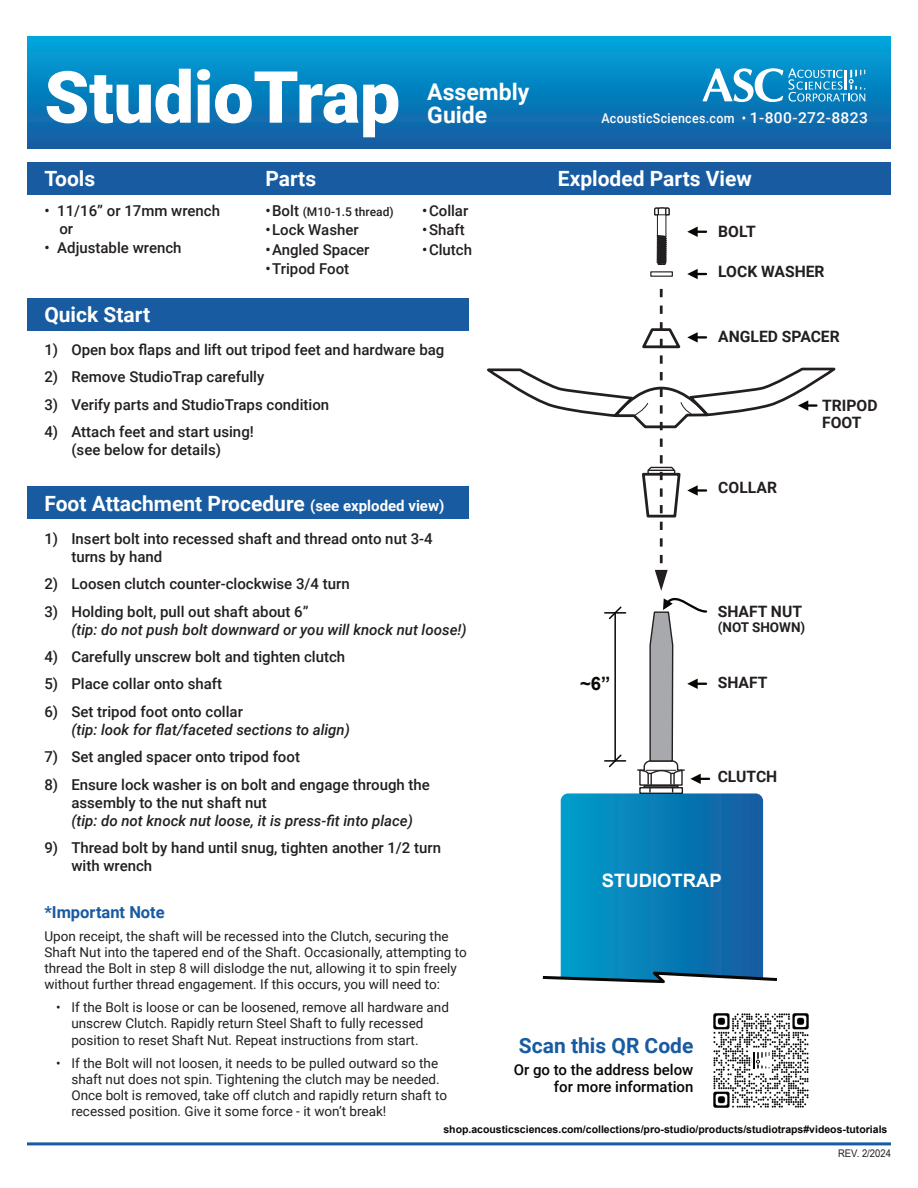
<style>
.page{position:relative;width:918px;height:1188px;background:#fff}
.page>*{position:absolute;margin:0;border:0;box-sizing:border-box;transform-origin:0 0}
.t1{font:900 72px "Roboto";letter-spacing:-.005em;color:#fff}
.t2{font:700 23.1px/23.1px "Roboto";color:#fff}
.t3{font:700 21px "Roboto";color:#fff}
.t4{font:700 21px "Roboto";color:#185ba1}
.t5{font:700 18.45px "Arial";color:#fff}
.t6{font:700 18.45px "Arial";color:#080704}
.t7{font:700 16.5px "Roboto";color:#185ba1}
.t8{font:700 15.6px/17px "Roboto";color:#231f20}
.t9{font:500 15px/18px "Roboto";color:#231f20}
.t10{font:italic 500 15px "Roboto";color:#231f20}
.t11{font:500 15px/16.5px "Roboto";color:#080704;text-align:right}
.t12{font:13.5px/16.2px "Roboto";color:#231f20}
.t13{font:500 13.5px "Roboto";letter-spacing:.025em;color:#fff;scale:.92 1}
.t14{font:700 13.5px "Roboto";color:#231f20}
.t15{font:500 12px "Roboto";color:#231f20}
.t16{font:700 10.5px "Arial";color:#080704}
.t17{font:10.5px "Arial Narrow";color:#231f20;scale:1.1 1}
.s1{font-size:15px}
</style>
<div class="page">
<div style="left:27px;top:298px;width:442px;height:33px;background:#185ba1"></div>
<div style="left:27px;top:486px;width:442px;height:33px;background:#185ba1"></div>
<div style="left:27px;top:162px;width:864px;height:33px;background:#185ba1"></div>
<svg style="left:654px;top:207px;width:16px;height:58px"></svg>
<div style="left:650px;top:271px;width:23px;height:6px;border:1px solid #231f20"></div>
<svg style="left:687px;top:269px;width:19px;height:10px"></svg>
<svg style="left:687px;top:227px;width:19px;height:10px"></svg>
<svg style="left:487px;top:289px;width:349px;height:695px"></svg>
<hr style="left:27px;top:1142px;width:864px;height:3px;background:#185ba1">
<div style="left:27px;top:37px;width:864px;height:112px;background:linear-gradient(to bottom,#00a6dc,#145aa0)"></div>
<svg style="left:702px;top:68px;width:163px;height:34px"></svg>
<img style="left:713px;top:1013px;width:96px;height:95px">
<div style="left:751px;top:1049px;width:21px;height:22px;background:#fff;border-radius:3px"></div>
<svg style="left:753px;top:1052px;width:17px;height:16px"></svg>
<h1 class="t1" style="left:44px;top:69px;width:357px">StudioTrap</h1>
<h3 class="t3" style="left:44px;top:170px;width:52px">Tools</h3>
<p class="t9" style="left:59px;top:203px;width:162px;text-indent:-15px">• 11/16” or 17mm wrench or</p>
<p class="t9" style="left:44px;top:241px;width:139px">• Adjustable wrench</p>
<h3 class="t3" style="left:265px;top:170px;width:52px">Parts</h3>
<p class="t15" style="left:265px;top:207px;width:130px"><span class="s1">•Bolt</span> (M10-1.5 thread)</p>
<p class="t9" style="left:265px;top:223px;width:95px">•Lock Washer</p>
<p class="t9" style="left:265px;top:242px;width:106px">•Angled Spacer</p>
<p class="t9" style="left:265px;top:262px;width:85px">•Tripod Foot</p>
<h2 class="t2" style="left:427px;top:82px;width:104px">Assembly<br>Guide</h2>
<p class="t9" style="left:422px;top:203px;width:48px">•Collar</p>
<p class="t9" style="left:422px;top:223px;width:44px">•Shaft</p>
<p class="t9" style="left:422px;top:242px;width:51px">•Clutch</p>
<p class="t13" style="left:601px;top:113px;width:291px">AcousticSciences.com • <span class="s1">1-800-272-8823</span></p>
<h3 class="t3" style="left:558px;top:170px;width:196px">Exploded Parts View</h3>
<p class="t8" style="left:718px;top:225px;width:39px">BOLT</p>
<p class="t8" style="left:718px;top:265px;width:108px">LOCK WASHER</p>
<h3 class="t3" style="left:44px;top:306px;width:107px">Quick Start</h3>
<p class="t9" style="left:44px;top:342px;width:402px">1) Open box flaps and lift out tripod feet and hardware bag</p>
<p class="t9" style="left:44px;top:370px;width:221px">2) Remove StudioTrap carefully</p>
<p class="t9" style="left:44px;top:397px;width:286px">3) Verify parts and StudioTraps condition</p>
<p class="t9" style="left:44px;top:424px;width:211px;text-align:center">4) Attach feet and start using! (see below for details)</p>
<h3 class="t3" style="left:44px;top:495px;width:402px">Foot Attachment Procedure <span class="s1">(see exploded view)</span></h3>
<p class="t9" style="left:71px;top:531px;width:363px;text-indent:-27px">1) Insert bolt into recessed shaft and thread onto nut 3-4 turns by hand</p>
<p class="t9" style="left:44px;top:576px;width:307px">2) Loosen clutch counter-clockwise 3/4 turn</p>
<p class="t9" style="left:44px;top:604px;width:266px">3) Holding bolt, pull out shaft about 6”</p>
<p class="t10" style="left:71px;top:623px;width:397px">(tip: do not push bolt downward or you will knock nut loose!)</p>
<p class="t9" style="left:44px;top:649px;width:302px">4) Carefully unscrew bolt and tighten clutch</p>
<p class="t9" style="left:44px;top:677px;width:179px">5) Place collar onto shaft</p>
<p class="t9" style="left:44px;top:704px;width:200px">6) Set tripod foot onto collar</p>
<p class="t10" style="left:71px;top:724px;width:280px">(tip: look for flat/faceted sections to align)</p>
<p class="t9" style="left:44px;top:750px;width:257px">7) Set angled spacer onto tripod foot</p>
<p class="t9" style="left:71px;top:777px;width:360px;text-indent:-27px">8) Ensure lock washer is on bolt and engage through the assembly to the nut shaft nut</p>
<p class="t10" style="left:71px;top:815px;width:343px">(tip: do not knock nut loose, it is press-fit into place)</p>
<p class="t9" style="left:71px;top:841px;width:371px;text-indent:-27px">9) Thread bolt by hand until snug, tighten another 1/2 turn with wrench</p>
<p class="t7" style="left:44px;top:905px;width:122px">*Important Note</p>
<p class="t12" style="left:44px;top:929px;width:424px">Upon receipt, the shaft will be recessed into the Clutch, securing the Shaft Nut into the tapered end of the Shaft. Occasionally, attempting to thread the Bolt in step 8 will dislodge the nut, allowing it to spin freely without further thread engagement. If this occurs, you will need to:</p>
<p class="t12" style="left:71px;top:1001px;width:379px;text-indent:-15px">• If the Bolt is loose or can be loosened, remove all hardware and unscrew Clutch. Rapidly return Steel Shaft to fully recessed position to reset Shaft Nut. Repeat instructions from start.</p>
<p class="t12" style="left:71px;top:1056px;width:377px;text-indent:-15px">• If the Bolt will not loosen, it needs to be pulled outward so the shaft nut does not spin. Tightening the clutch may be needed.<br>Once bolt is removed, take off clutch and rapidly return shaft to recessed position. Give it some force - it won’t break!</p>
<p class="t8" style="left:718px;top:330px;width:123px">ANGLED SPACER</p>
<p class="t8" style="left:718px;top:481px;width:60px">COLLAR</p>
<p class="t8" style="left:822px;top:399px;width:57px">TRIPOD<br>FOOT</p>
<p class="t6" style="left:580px;top:676px;width:32px">~6”</p>
<p class="t8" style="left:718px;top:604px;width:86px">SHAFT NUT</p>
<p class="t14" style="left:718px;top:622px;width:89px">(NOT SHOWN)</p>
<p class="t8" style="left:718px;top:676px;width:51px">SHAFT</p>
<p class="t8" style="left:718px;top:770px;width:61px">CLUTCH</p>
<p class="t5" style="left:602px;top:873px;width:122px">STUDIOTRAP</p>
<h3 class="t4" style="left:519px;top:1037px;width:176px">Scan this QR Code</h3>
<p class="t11" style="left:514px;top:1063px;width:181px">Or go to the address below for more information</p>
<p class="t16" style="left:443px;top:1125px;width:446px">shop.acousticsciences.com/collections/pro-studio/products/studiotraps#videos-tutorials</p>
<p class="t17" style="left:838px;top:1150px;width:50px">REV. 2/2024</p>
</div>
